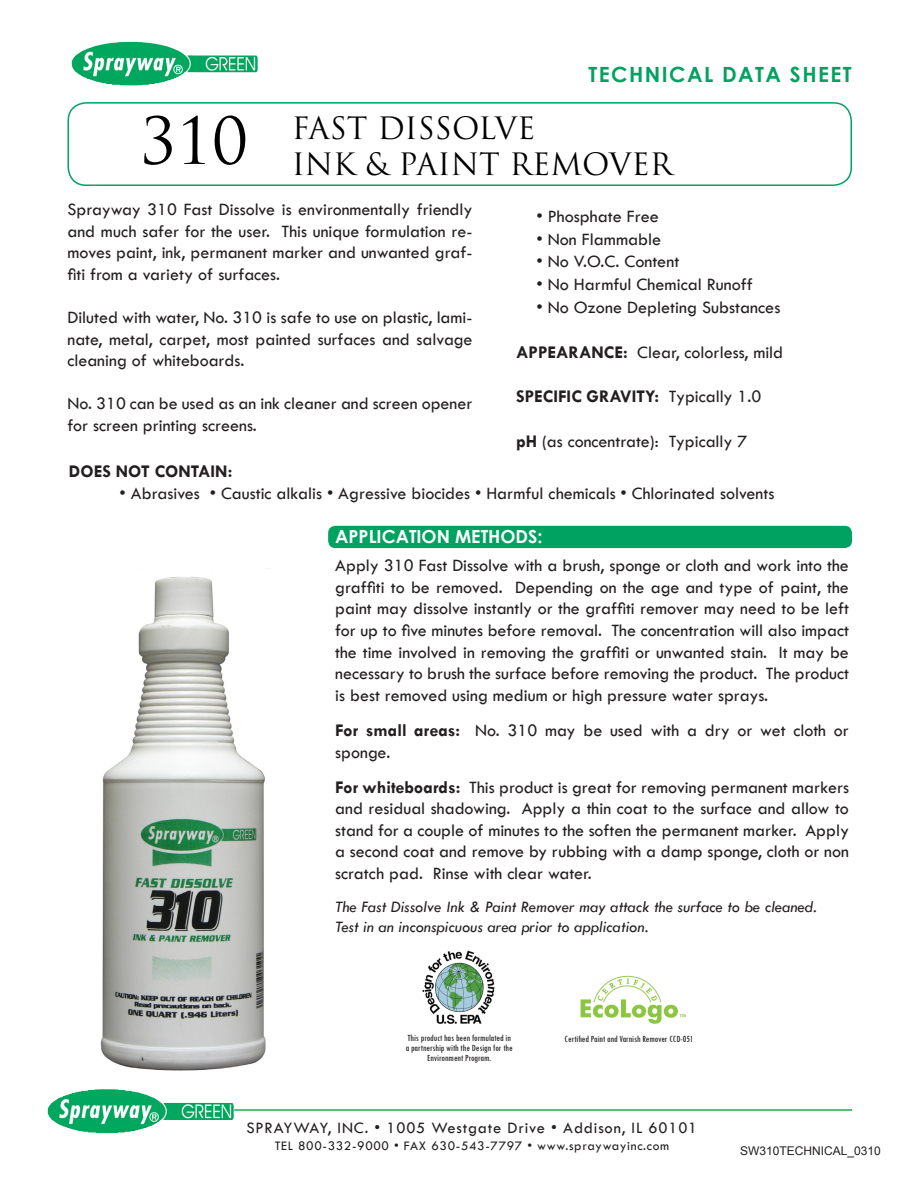
<style>
.page{position:relative;width:918px;height:1188px;background:#fff}
.page>*{position:absolute;margin:0;border:0;box-sizing:border-box;transform-origin:0 0}
.t1{font:63px "Trajan Pro";color:#000}
.t2{font:30px "Trajan Pro";color:#000}
.t3{font:700 21px "Century Gothic";letter-spacing:.07em;color:#00a261}
.t4{font:500 18px/21.6px "Tw Cen";color:#231f20;text-align:justify}
.t5{font:700 18px "Tw Cen";color:#231f20}
.t6{font:700 18px "Century Gothic";color:#fff}
.t7{font:italic 500 16.5px "Tw Cen";color:#231f20}
.t8{font:500 16.5px "Tw Cen";letter-spacing:.05em;color:#231f20}
.t9{font:500 13.5px "Tw Cen";letter-spacing:.05em;color:#231f20}
.t10{font:12px "Arial";color:#231f20}
.tabs{font:500 condensed 9.75px/9.8px "Tw Cen";color:#231f20;text-align:center}
.DFE-Green{font:500 condensed 9.75px "Tw Cen";color:#231f20}
.s1{font-weight:700}
.s2{font-weight:500}
.s3{font-stretch:condensed}
</style>
<div class="page">
<div style="left:328px;top:526px;width:524px;height:22px;background:#00a261;border-radius:7px"></div>
<hr style="left:68px;top:1109px;width:784px;height:2px;background:#21ad4a">
<img style="left:48px;top:1089px;width:186px;height:44px">
<img style="left:422px;top:951px;width:73px;height:72px">
<img style="left:581px;top:975px;width:105px;height:49px">
<div style="left:68px;top:102px;width:784px;height:84px;border:2px solid #00a261;border-radius:18px"></div>
<img style="left:72px;top:42px;width:186px;height:44px">
<img style="left:100px;top:568px;width:170px;height:503px">
<p class="t3" style="left:589px;top:58px;width:265px">TECHNICAL DATA SHEET</p>
<p class="t1" style="left:140px;top:101px;width:109px">310</p>
<p class="t2" style="left:292px;top:109px;width:245px">FAST DISSOLVE</p>
<p class="t2" style="left:292px;top:145px;width:382px">INK &amp; PAINT REMOVER</p>
<p class="t4" style="left:68px;top:198px;width:406px">Sprayway 310 Fast Dissolve is environmentally friendly and much safer for the user. This unique formulation re&shy;moves paint, ink, permanent marker and unwanted graf&shy;fiti from a variety of surfaces.</p>
<p class="t4" style="left:68px;top:306px;width:407px">Diluted with water, No. 310 is safe to use on plastic, lami&shy;nate, metal, carpet, most painted surfaces and salvage cleaning of whiteboards.</p>
<p class="t4" style="left:68px;top:393px;width:406px">No. 310 can be used as an ink cleaner and screen opener for screen printing screens.</p>
<p class="t4" style="left:536px;top:205px;width:124px">• Phosphate Free</p>
<p class="t4" style="left:536px;top:228px;width:126px">• Non Flammable</p>
<p class="t4" style="left:536px;top:251px;width:144px">• No V.O.C. Content</p>
<p class="t4" style="left:536px;top:274px;width:218px">• No Harmful Chemical Runoff</p>
<p class="t4" style="left:536px;top:297px;width:246px">• No Ozone Depleting Substances</p>
<p class="t4" style="left:516px;top:341px;width:269px"><span class="s1">APPEARANCE:</span> Clear, colorless, mild</p>
<p class="t5" style="left:516px;top:386px;width:247px">SPECIFIC GRAVITY: <span class="s2">Typically 1.0</span></p>
<p class="t4" style="left:516px;top:430px;width:233px"><span class="s1">pH</span> (as concentrate): Typically 7</p>
<p class="t5" style="left:69px;top:460px;width:165px">DOES NOT CONTAIN:</p>
<p class="t4" style="left:120px;top:482px;width:656px">• Abrasives • Caustic alkalis • Agressive biocides • Harmful chemicals • Chlorinated solvents</p>
<p class="t6" style="left:335px;top:523px;width:209px">APPLICATION METHODS:</p>
<p class="t4" style="left:335px;top:555px;width:515px">Apply 310 Fast Dissolve with a brush, sponge or cloth and work into the graffiti to be removed. Depending on the age and type of paint, the paint may dissolve instantly or the graffiti remover may need to be left for up to five minutes before removal. The concentration will also impact the time involved in removing the graffiti or unwanted stain. It may be necessary to brush the surface before removing the product. The product is best removed using medium or high pressure water sprays.</p>
<p class="t4" style="left:335px;top:719px;width:515px"><span class="s1">For small areas:</span> No. 310 may be used with a dry or wet cloth or sponge.</p>
<p class="t4" style="left:335px;top:776px;width:515px"><span class="s1">For whiteboards:</span> This product is great for removing permanent markers and residual shadowing. Apply a thin coat to the surface and allow to stand for a couple of minutes to the soften the permanent marker. Apply a second coat and remove by rubbing with a damp sponge, cloth or non scratch pad. Rinse with clear water.</p>
<p class="t7" style="left:335px;top:897px;width:483px">The Fast Dissolve Ink &amp; Paint Remover may attack the surface to be cleaned.</p>
<p class="t7" style="left:335px;top:917px;width:315px">Test in an inconspicuous area prior to application.</p>
<p class="tabs" style="left:406px;top:1033px;width:108px">This product has been formulated in a partnership with the Design for the<br>Environment Program.</p>
<p class="DFE-Green" style="left:565px;top:1033px;width:130px">Certified Paint and Varnish Remover CCD-051</p>
<p class="t8" style="left:246px;top:1118px;width:452px">SPRAYWAY, INC. <span class="s3">•</span> 1005 Westgate Drive <span class="s3">•</span> Addison, IL 60101</p>
<p class="t9" style="left:275px;top:1137px;width:396px">TEL 800-332-9000 <span class="s3">•</span> FAX 630-543-7797 <span class="s3">•</span> www.spraywayinc.com</p>
<p class="t10" style="left:740px;top:1143px;width:142px">SW310TECHNICAL_0310</p>
</div>
